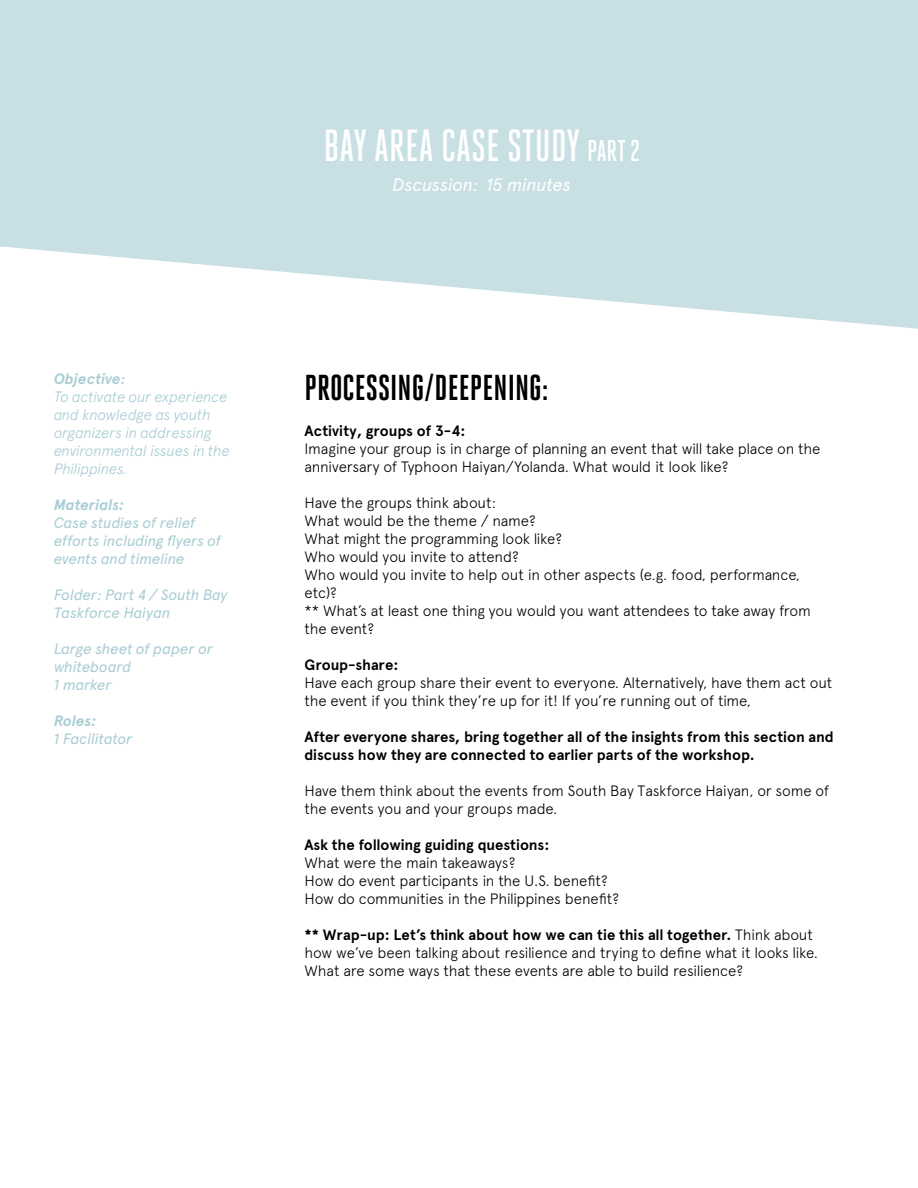
<style>
.page{position:relative;width:918px;height:1188px;background:#fff}
.page>*{position:absolute;margin:0;border:0;box-sizing:border-box;transform-origin:0 0}
.t1{font:500 45px "Heroic Condensed";color:#fff}
.t2{font:700 36px "Heroic Condensed";color:#000}
.t3{font:italic 18px "Apercu";letter-spacing:-.015em;color:#fff}
.t4{font:300 15px/18px "Apercu";letter-spacing:-.015em;color:#000}
.t5{font:700 15px/18px "Apercu";letter-spacing:-.005em;color:#000}
.t6{font:italic 15px/18px "Apercu";letter-spacing:-.015em;color:#a7cdd4}
.t7{font:italic 300 15px/18px "Apercu";letter-spacing:-.02em;color:#a7cdd4}
.t8{font:italic 700 15px "Apercu";letter-spacing:-.01em;color:#a7cdd4}
.s1{font-weight:700}
.s2{font-weight:500}
.s3{font-size:30px}
</style>
<div class="page">
<svg style="left:9px;top:0;width:909px;height:329px;background:#cfe4e7"></svg>
<div style="left:0;top:0;width:65px;height:247px;background:#c8e0e4"></div>
<p class="t7" style="left:54px;top:369px;width:177px"><span class="s1">Objective</span><span class="s2">:<br></span>To activate our experience and knowledge as youth organizers in addressing environmental issues in the<br>Philippines.</p>
<p class="t8" style="left:54px;top:495px;width:72px">Materials:</p>
<p class="t6" style="left:54px;top:512px;width:169px">Case studies of relief efforts including flyers of events and timeline</p>
<p class="t6" style="left:54px;top:584px;width:175px">Folder: Part 4 / South Bay<br>Taskforce Haiyan</p>
<p class="t6" style="left:54px;top:638px;width:161px">Large sheet of paper or whiteboard<br>1 marker</p>
<p class="t8" style="left:54px;top:711px;width:44px">Roles:</p>
<p class="t6" style="left:54px;top:728px;width:80px">1 Facilitator</p>
<h1 class="t1" style="left:324px;top:121px;width:318px">BAY AREA CASE STUDY <span class="s3">PART 2</span></h1>
<p class="t3" style="left:393px;top:170px;width:180px">Dscussion: 15 minutes</p>
<h2 class="t2" style="left:305px;top:368px;width:245px">PROCESSING/DEEPENING:</h2>
<p class="t5" style="left:305px;top:422px;width:162px">Activity, groups of 3-4:</p>
<p class="t4" style="left:305px;top:440px;width:517px">Imagine your group is in charge of planning an event that will take place on the anniversary of Typhoon Haiyan/Yolanda. What would it look like?</p>
<p class="t4" style="left:305px;top:494px;width:508px">Have the groups think about:<br>What would be the theme / name?<br>What might the programming look like?<br>Who would you invite to attend?<br>Who would you invite to help out in other aspects (e.g. food, performance, etc)?<br>** What’s at least one thing you would you want attendees to take away from the event?</p>
<p class="t5" style="left:305px;top:656px;width:95px">Group-share:</p>
<p class="t4" style="left:305px;top:674px;width:529px">Have each group share their event to everyone. Alternatively, have them act out the event if you think they’re up for it! If you’re running out of time,</p>
<p class="t5" style="left:305px;top:728px;width:531px">After everyone shares, bring together all of the insights from this section and discuss how they are connected to earlier parts of the workshop.</p>
<p class="t4" style="left:305px;top:782px;width:526px">Have them think about the events from South Bay Taskforce Haiyan, or some of the events you and your groups made.</p>
<p class="t5" style="left:305px;top:836px;width:246px">Ask the following guiding questions:</p>
<p class="t4" style="left:305px;top:854px;width:316px">What were the main takeaways?<br>How do event participants in the U.S. benefit?<br>How do communities in the Philippines benefit?</p>
<p class="t4" style="left:305px;top:926px;width:515px"><span class="s1">** Wrap-up: Let’s think about how we can tie this all together.</span> Think about how we’ve been talking about resilience and trying to define what it looks like.<br>What are some ways that these events are able to build resilience?</p>
</div>
